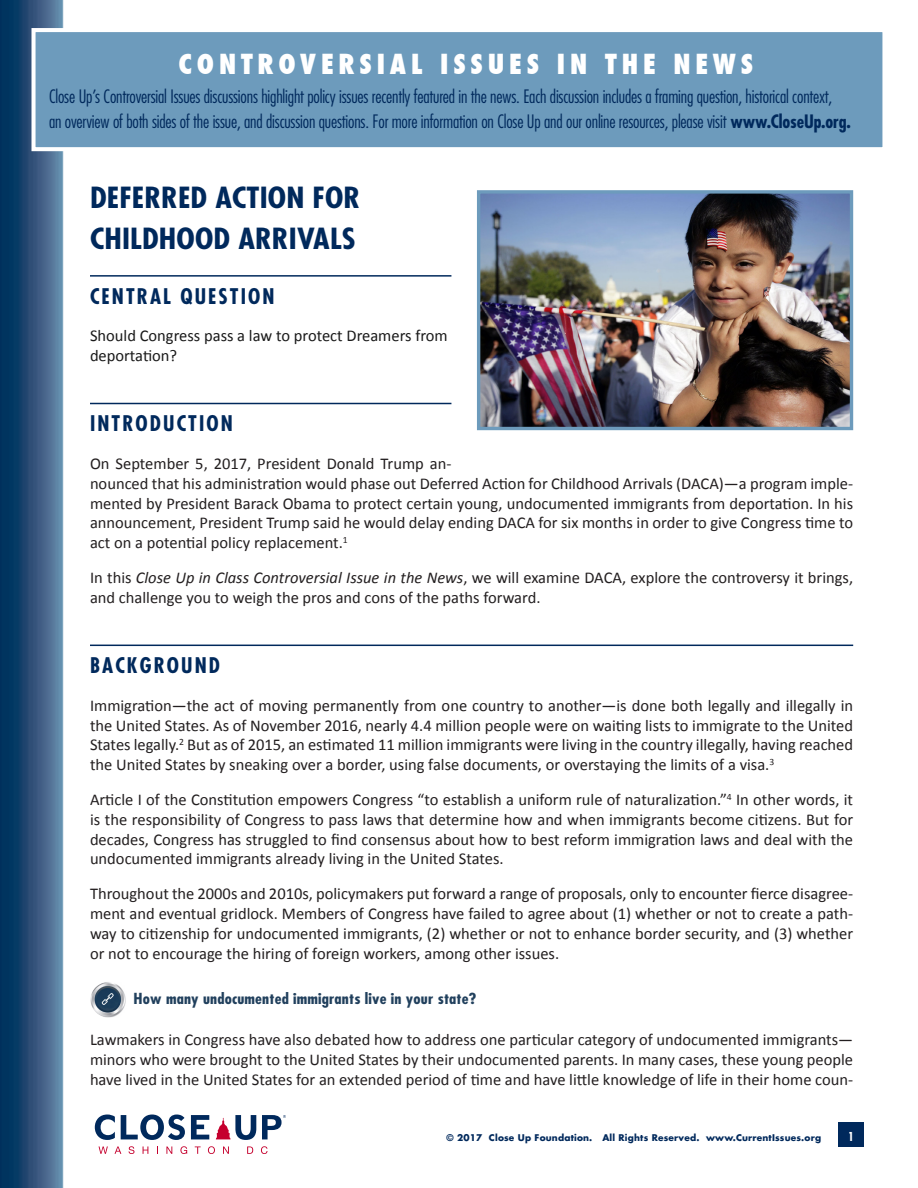
<style>
.page{position:relative;width:918px;height:1188px;background:#fff}
.page>*{position:absolute;margin:0;border:0;box-sizing:border-box;transform-origin:0 0}
._2012_Chapter_Head{font:700 condensed 28.35px/40.5px "Futura";letter-spacing:.005em;color:#00295c;scale:1.11 1}
.t1{font:800 condensed 27px "Futura";letter-spacing:.18em;color:#fff}
.t2{font:700 condensed 21px "Futura";letter-spacing:.1em;color:#00295c}
.t3{font:300 condensed 18px/24.8px "Futura";letter-spacing:-.01em;color:#00295c}
.t4{font:16.5px/19.8px "Calibri";color:#231f20;text-align:justify}
.t5{font:16.5px/19.8px "Calibri";color:#1a1a1a}
._2013_Body_Text-No_I{font:700 condensed 14.85px "Futura";letter-spacing:.01em;color:#21405d;scale:1.11 1}
.t6{font:700 condensed 12px "Futura";color:#fff}
.t7{font:700 9px "Futura";letter-spacing:.02em;color:#00295c}
.s1{font-weight:700}
.s2{font-style:italic}
</style>
<div class="page">
<div style="left:838px;top:1123px;width:26px;height:24px;background:#00295c"></div>
<svg style="left:95px;top:1115px;width:20px;height:25px"></svg>
<svg style="left:121px;top:1115px;width:64px;height:25px"></svg>
<svg style="left:191px;top:1115px;width:18px;height:24px"></svg>
<svg style="left:216px;top:1115px;width:40px;height:25px"></svg>
<svg style="left:99px;top:1146px;width:9px;height:8px"></svg>
<svg style="left:115px;top:1146px;width:6px;height:8px"></svg>
<svg style="left:129px;top:1146px;width:5px;height:8px"></svg>
<svg style="left:143px;top:1146px;width:5px;height:8px"></svg>
<svg style="left:166px;top:1146px;width:6px;height:8px"></svg>
<svg style="left:180px;top:1146px;width:7px;height:8px"></svg>
<svg style="left:195px;top:1146px;width:6px;height:8px"></svg>
<svg style="left:208px;top:1146px;width:7px;height:8px"></svg>
<svg style="left:223px;top:1146px;width:6px;height:8px"></svg>
<svg style="left:247px;top:1146px;width:6px;height:8px"></svg>
<svg style="left:261px;top:1146px;width:7px;height:8px"></svg>
<svg style="left:262px;top:1115px;width:24px;height:24px"></svg>
<img style="left:0;top:0;width:64px;height:1188px">
<hr style="left:90px;top:275px;width:361px;height:2px;background:#00295c">
<hr style="left:90px;top:403px;width:361px;height:1px;background:#00295c">
<hr style="left:90px;top:645px;width:763px;height:1px;background:#00295c">
<div style="left:34px;top:30px;width:850px;height:119px;background:#6d9bbc"></div>
<div style="left:31px;top:28px;width:855px;height:123px;border:4px solid #fff"></div>
<img style="left:481px;top:194px;width:368px;height:232px">
<div style="left:477px;top:190px;width:376px;height:240px;border:3px solid #6d9bbc"></div>
<img style="left:90px;top:982px;width:36px;height:36px">
<p class="t1" style="left:178px;top:45px;width:576px">CONTROVERSIAL ISSUES IN THE NEWS</p>
<p class="t3" style="left:49px;top:84px;width:803px">Close Up’s Controversial Issues discussions highlight policy issues recently featured in the news. Each discussion includes a framing question, historical context,<br>an overview of both sides of the issue, and discussion questions. For more information on Close Up and our online resources, please visit <span class="s1">www.CloseUp.org.</span></p>
<p class="_2012_Chapter_Head" style="left:90px;top:177px;width:245px">DEFERRED ACTION FOR<br>CHILDHOOD ARRIVALS</p>
<p class="t2" style="left:90px;top:282px;width:186px">CENTRAL QUESTION</p>
<p class="t5" style="left:90px;top:326px;width:359px">Should Congress pass a law to protect Dreamers from deportation?</p>
<p class="t2" style="left:90px;top:410px;width:144px">INTRODUCTION</p>
<p class="t4" style="left:90px;top:454px;width:765px;text-align:left">On September 5, 2017, President Donald Trump an-<br>nounced that his administration would phase out Deferred Action for Childhood Arrivals (DACA)—a program imple&shy;mented by President Barack Obama to protect certain young, undocumented immigrants from deportation. In his announcement, President Trump said he would delay ending DACA for six months in order to give Congress time to act on a potential policy replacement.<sup>1</sup></p>
<p class="t4" style="left:90px;top:568px;width:765px">In this <span class="s2">Close Up in Class Controversial Issue in the News</span>, we will examine DACA, explore the controversy it brings, and challenge you to weigh the pros and cons of the paths forward.</p>
<p class="t2" style="left:90px;top:652px;width:132px">BACKGROUND</p>
<p class="t4" style="left:90px;top:696px;width:765px">Immigration—the act of moving permanently from one country to another—is done both legally and illegally in the United States. As of November 2016, nearly 4.4 million people were on waiting lists to immigrate to the United States legally.<sup>2</sup> But as of 2015, an estimated 11 million immigrants were living in the country illegally, having reached the United States by sneaking over a border, using false documents, or overstaying the limits of a visa.<sup>3</sup></p>
<p class="t4" style="left:90px;top:790px;width:765px">Article I of the Constitution empowers Congress “to establish a uniform rule of naturalization.”<sup>4</sup> In other words, it is the responsibility of Congress to pass laws that determine how and when immigrants become citizens. But for decades, Congress has struggled to find consensus about how to best reform immigration laws and deal with the undocumented immigrants already living in the United States.</p>
<p class="t4" style="left:90px;top:884px;width:765px">Throughout the 2000s and 2010s, policymakers put forward a range of proposals, only to encounter fierce disagree&shy;ment and eventual gridlock. Members of Congress have failed to agree about (1) whether or not to create a path&shy;way to citizenship for undocumented immigrants, (2) whether or not to enhance border security, and (3) whether or not to encourage the hiring of foreign workers, among other issues.</p>
<p class="_2013_Body_Text-No_I" style="left:134px;top:989px;width:310px">How many undocumented immigrants live in your state?</p>
<p class="t4" style="left:90px;top:1030px;width:765px">Lawmakers in Congress have also debated how to address one particular category of undocumented immigrants— minors who were brought to the United States by their undocumented parents. In many cases, these young people have lived in the United States for an extended period of time and have little knowledge of life in their home coun-</p>
<p class="t7" style="left:446px;top:1131px;width:376px">© 2017 Close Up Foundation. All Rights Reserved. www.CurrentIssues.org</p>
<p class="t6" style="left:848px;top:1128px;width:7px">1</p>
</div>
